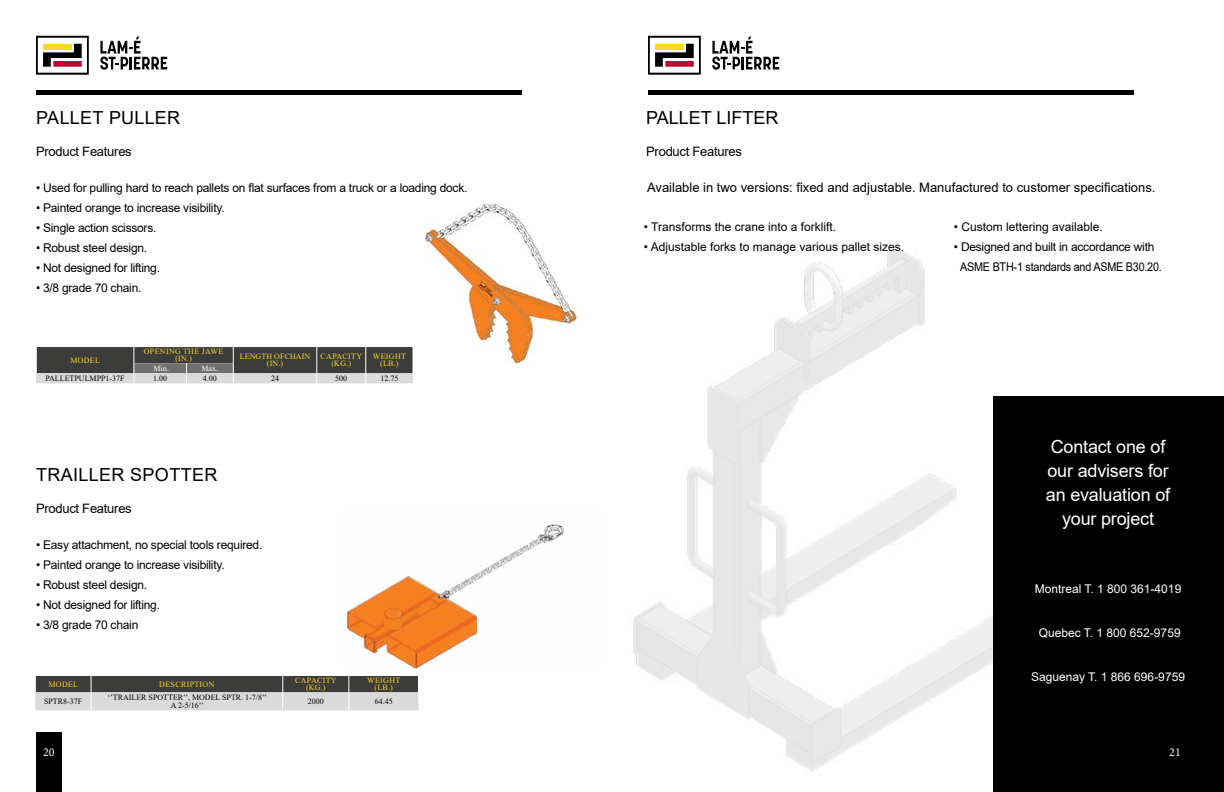
<style>
.page{position:relative;width:1224px;height:792px;background:#fff}
.page>*{position:absolute;margin:0;border:0;box-sizing:border-box;transform-origin:0 0}
.t1{font:18px/24px "Arial";letter-spacing:-.01em;color:#fff;text-align:center}
.t2{font:18px "Arial";letter-spacing:.01em;color:#000}
.t3{font:13px "Arial";color:#000}
.t4{font:13px "Arial";letter-spacing:-.02em;color:#000}
.t5{font:12px/20px "Arial";letter-spacing:-.02em;color:#000}
.t6{font:12px "Arial";color:#000}
.t7{font:12px "Arial";color:#fff}
.t8{font:12px "Minion Pro";color:#fff}
.t9{font:8px/8px "Times New Roman";color:#000;text-align:center}
.t10{font:8px/7px "Times New Roman";letter-spacing:.04em;color:#fcd828;text-align:center}
.t11{font:8px/7px "Times New Roman";letter-spacing:.01em;color:#fcd828;text-align:center}
.t12{font:8px "Times New Roman";letter-spacing:.01em;color:#fff}
</style>
<div class="page">
<svg style="left:100px;top:37px;width:67px;height:33px"></svg>
<svg style="left:36px;top:36px;width:53px;height:39px"></svg>
<svg style="left:712px;top:37px;width:67px;height:33px"></svg>
<svg style="left:648px;top:36px;width:53px;height:39px"></svg>
<img style="left:424px;top:202px;width:153px;height:162px">
<img style="left:633px;top:248px;width:361px;height:532px">
<div style="left:994px;top:396px;width:230px;height:396px;background:#000"></div>
<div style="left:36px;top:733px;width:26px;height:59px;background:#000"></div>
<div style="left:36px;top:90px;width:485px;height:5px;background:#000"></div>
<div style="left:648px;top:90px;width:485px;height:5px;background:#000"></div>
<img style="left:345px;top:524px;width:219px;height:145px">
<svg style="left:35px;top:675px;width:384px;height:35px;background:#939392"></svg>
<svg style="left:36px;top:347px;width:377px;height:36px;background:#6e6e6d"></svg>
<h1 class="t2" style="left:36px;top:105px;width:146px">PALLET PULLER</h1>
<p class="t4" style="left:36px;top:143px;width:97px">Product Features</p>
<p class="t5" style="left:36px;top:177px;width:433px">• Used for pulling hard to reach pallets on flat surfaces from a truck or a loading dock.</p>
<p class="t5" style="left:36px;top:197px;width:190px">• Painted orange to increase visibility.</p>
<p class="t5" style="left:36px;top:217px;width:122px">• Single action scissors.</p>
<p class="t5" style="left:36px;top:237px;width:113px">• Robust steel design.</p>
<p class="t5" style="left:36px;top:257px;width:126px">• Not designed for lifting.</p>
<p class="t5" style="left:36px;top:277px;width:107px">• 3/8 grade 70 chain.</p>
<p class="t10" style="left:70px;top:356px;width:31px">MODEL</p>
<p class="t10" style="left:144px;top:348px;width:81px">OPENING THE JAWE (IN.)</p>
<p class="t11" style="left:240px;top:353px;width:72px">LENGTH OFCHAIN (IN.)</p>
<p class="t10" style="left:321px;top:353px;width:43px">CAPACITY (KG.)</p>
<p class="t10" style="left:373px;top:353px;width:35px">WEIGHT (LB.)</p>
<p class="t12" style="left:153px;top:363px;width:17px">Min.</p>
<p class="t12" style="left:201px;top:363px;width:18px">Max.</p>
<p class="t9" style="left:45px;top:374px;width:81px">PALLETPULMPP1-37F</p>
<p class="t9" style="left:153px;top:374px;width:15px">1.00</p>
<p class="t9" style="left:203px;top:374px;width:15px">4.00</p>
<p class="t9" style="left:271px;top:374px;width:9px">24</p>
<p class="t9" style="left:335px;top:374px;width:13px">500</p>
<p class="t9" style="left:380px;top:374px;width:19px">12.75</p>
<h1 class="t2" style="left:36px;top:462px;width:183px">TRAILLER SPOTTER</h1>
<p class="t4" style="left:36px;top:500px;width:97px">Product Features</p>
<p class="t5" style="left:36px;top:534px;width:228px">• Easy attachment, no special tools required.</p>
<p class="t5" style="left:36px;top:554px;width:190px">• Painted orange to increase visibility.</p>
<p class="t5" style="left:36px;top:574px;width:113px">• Robust steel design.</p>
<p class="t5" style="left:36px;top:594px;width:126px">• Not designed for lifting.</p>
<p class="t5" style="left:36px;top:614px;width:104px">• 3/8 grade 70 chain</p>
<p class="t10" style="left:48px;top:680px;width:31px">MODEL</p>
<p class="t10" style="left:159px;top:680px;width:57px">DESCRIPTION</p>
<p class="t10" style="left:295px;top:677px;width:43px">CAPACITY (KG.)</p>
<p class="t10" style="left:367px;top:677px;width:35px">WEIGHT (LB.)</p>
<p class="t9" style="left:44px;top:697px;width:40px">SPTR8-37F</p>
<p class="t9" style="left:108px;top:693px;width:161px">‘’TRAILER SPOTTER’’, MODEL SPTR. 1-7/8’’<br>A 2-5/16’’</p>
<p class="t9" style="left:308px;top:697px;width:17px">2000</p>
<p class="t9" style="left:375px;top:697px;width:19px">64.45</p>
<h1 class="t2" style="left:646px;top:105px;width:134px">PALLET LIFTER</h1>
<p class="t4" style="left:646px;top:143px;width:97px">Product Features</p>
<p class="t3" style="left:647px;top:179px;width:510px">Available in two versions: fixed and adjustable. Manufactured to customer specifications.</p>
<p class="t6" style="left:644px;top:219px;width:194px">• Transforms the crane into a forklift.</p>
<p class="t6" style="left:644px;top:239px;width:262px">• Adjustable forks to manage various pallet sizes.</p>
<p class="t6" style="left:954px;top:219px;width:150px">• Custom lettering available.</p>
<p class="t5" style="left:960px;top:237px;width:203px;text-indent:-6px">• Designed and built in accordance with<br>ASME BTH-1 standards and ASME B30.20.</p>
<h1 class="t1" style="left:1046px;top:434px;width:126px">Contact one of our advisers for an evaluation of your project</h1>
<p class="t7" style="left:1035px;top:580px;width:148px">Montreal T. 1 800 361-4019</p>
<p class="t7" style="left:1039px;top:624px;width:143px">Quebec T. 1 800 652-9759</p>
<p class="t7" style="left:1031px;top:668px;width:155px">Saguenay T. 1 866 696-9759</p>
<p class="t8" style="left:43px;top:744px;width:13px">20</p>
<p class="t8" style="left:1169px;top:744px;width:13px">21</p>
</div>
